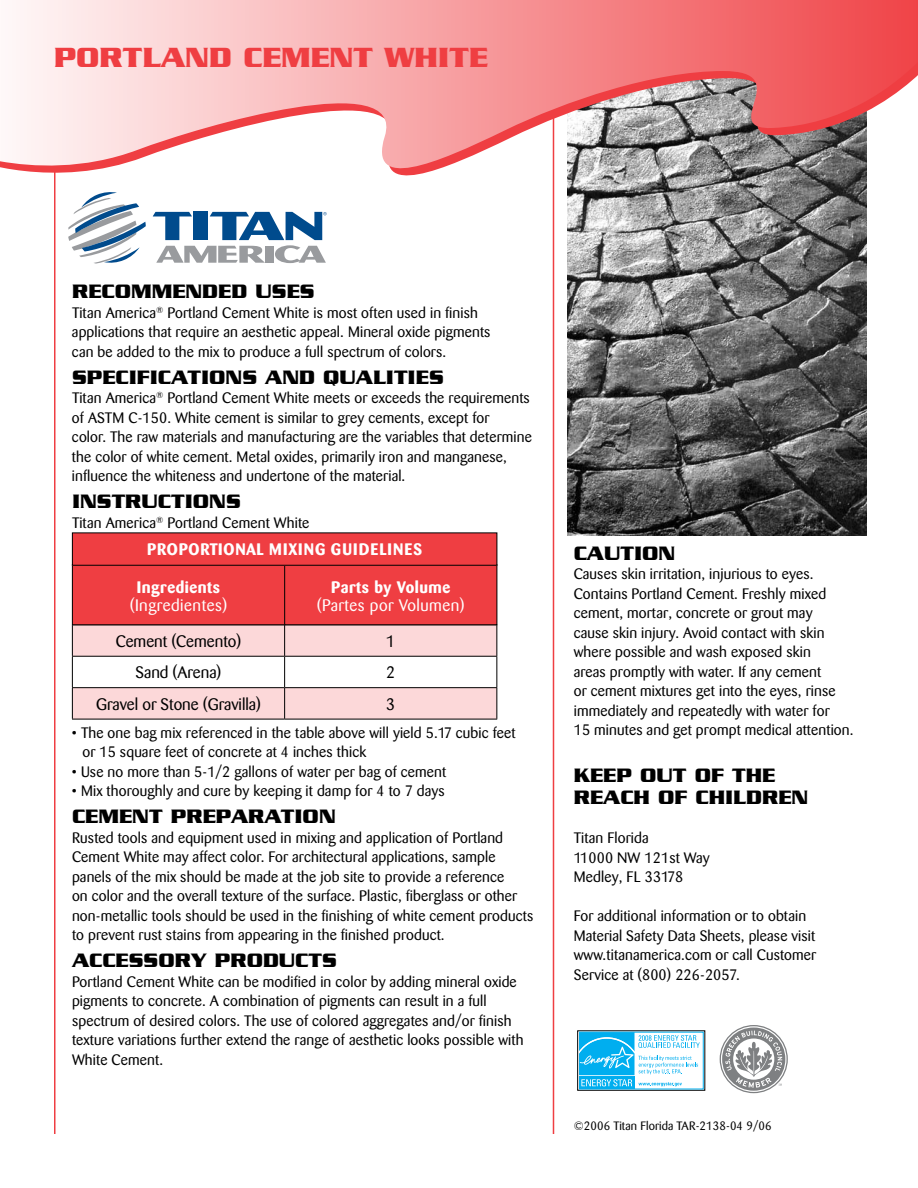
<style>
.page{position:relative;width:918px;height:1188px;background:#fff}
.page>*{position:absolute;margin:0;border:0;box-sizing:border-box;transform-origin:0 0}
.t1{font:700 30px "Serpentine";color:#ef3e42}
.t2{font:700 21px/22.5px "Serpentine";color:#000}
.t3{font:16.5px "Barmeno";color:#000}
.t4{font:700 16.5px "Barmeno";letter-spacing:.04em;color:#fff}
.t5{font:16.5px "Barmeno";letter-spacing:.03em;color:#fff}
.t6{font:15px/19.5px "Barmeno";letter-spacing:.01em;color:#000}
.t7{font:12px "Barmeno";letter-spacing:.01em;color:#000}
</style>
<div class="page">
<hr style="left:553px;top:111px;width:1px;height:1023px;background:#ef3e42">
<hr style="left:54px;top:111px;width:2px;height:1023px;background:#ef3e42">
<img style="left:567px;top:198px;width:300px;height:338px">
<svg style="left:55px;top:192px;width:812px;height:6px"></svg>
<svg style="left:0;top:0;width:918px;height:192px"></svg>
<svg style="left:68px;top:192px;width:78px;height:72px"></svg>
<svg style="left:153px;top:212px;width:174px;height:51px"></svg>
<svg style="left:720px;top:1025px;width:68px;height:68px"></svg>
<svg style="left:579px;top:1086px;width:56px;height:3px"></svg>
<svg style="left:579px;top:1032px;width:121px;height:54px"></svg>
<svg style="left:73px;top:625px;width:423px;height:94px"></svg>
<hr style="left:72px;top:625px;width:1px;height:31px;background:#000">
<hr style="left:284px;top:625px;width:1px;height:31px;background:#000">
<hr style="left:496px;top:625px;width:1px;height:31px;background:#000">
<hr style="left:72px;top:656px;width:213px;height:1px;background:#000">
<hr style="left:72px;top:657px;width:1px;height:30px;background:#000">
<hr style="left:285px;top:656px;width:212px;height:1px;background:#000">
<hr style="left:284px;top:657px;width:1px;height:30px;background:#000">
<hr style="left:496px;top:657px;width:1px;height:30px;background:#000">
<hr style="left:72px;top:687px;width:213px;height:1px;background:#000">
<hr style="left:72px;top:688px;width:1px;height:31px;background:#000">
<hr style="left:285px;top:687px;width:212px;height:1px;background:#000">
<hr style="left:284px;top:688px;width:1px;height:31px;background:#000">
<hr style="left:496px;top:688px;width:1px;height:31px;background:#000">
<hr style="left:72px;top:719px;width:213px;height:1px;background:#000">
<hr style="left:285px;top:719px;width:212px;height:1px;background:#000">
<div style="left:72px;top:565px;width:213px;height:60px;background:#ef3e42"></div>
<div style="left:285px;top:565px;width:212px;height:60px;background:#ef3e42"></div>
<div style="left:72px;top:533px;width:425px;height:32px;background:#ef3e42"></div>
<div style="left:72px;top:532px;width:425px;height:34px;border:1px solid #000"></div>
<h1 class="t1" style="left:54px;top:40px;width:46px">PORTLAND</h1>
<h1 class="t1" style="left:243px;top:40px;width:42px">CEMENT</h1>
<h1 class="t1" style="left:385px;top:40px;width:86px">WHITE</h1>
<h2 class="t2" style="left:72px;top:280px;width:244px">RECOMMENDED USES</h2>
<p class="t6" style="left:72px;top:303px;width:420px">Titan America<sup>®</sup> Portland Cement White is most often used in finish applications that require an aesthetic appeal. Mineral oxide pigments can be added to the mix to produce a full spectrum of colors.</p>
<h2 class="t2" style="left:72px;top:365px;width:373px">SPECIFICATIONS AND QUALITIES</h2>
<p class="t6" style="left:72px;top:388px;width:462px">Titan America<sup>®</sup> Portland Cement White meets or exceeds the requirements of ASTM C-150. White cement is similar to grey cements, except for<br>color. The raw materials and manufacturing are the variables that determine the color of white cement. Metal oxides, primarily iron and manganese, influence the whiteness and undertone of the material.</p>
<h2 class="t2" style="left:72px;top:490px;width:170px">INSTRUCTIONS</h2>
<p class="t6" style="left:72px;top:513px;width:239px">Titan America<sup>®</sup> Portland Cement White</p>
<p class="t4" style="left:147px;top:540px;width:276px">PROPORTIONAL MIXING GUIDELINES</p>
<p class="t4" style="left:137px;top:577px;width:85px">INGREDIENTS</p>
<p class="t5" style="left:130px;top:596px;width:99px">(Ingredientes)</p>
<p class="t4" style="left:331px;top:577px;width:120px">PARTS BY VOLUME</p>
<p class="t5" style="left:317px;top:596px;width:149px">(Partes por Volumen)</p>
<p class="t3" style="left:116px;top:631px;width:127px">Cement (Cemento)</p>
<p class="t3" style="left:386px;top:631px;width:10px">1</p>
<p class="t3" style="left:136px;top:663px;width:87px">Sand (Arena)</p>
<p class="t3" style="left:386px;top:663px;width:10px">2</p>
<p class="t3" style="left:96px;top:694px;width:166px">Gravel or Stone (Gravilla)</p>
<p class="t3" style="left:386px;top:694px;width:10px">3</p>
<p class="t6" style="left:82px;top:723px;width:435px;text-indent:-10px">• The one bag mix referenced in the table above will yield 5.17 cubic feet or 15 square feet of concrete at 4 inches thick</p>
<p class="t6" style="left:72px;top:762px;width:376px">• Use no more than 5-1/2 gallons of water per bag of cement</p>
<p class="t6" style="left:72px;top:781px;width:374px">• Mix thoroughly and cure by keeping it damp for 4 to 7 days</p>
<h2 class="t2" style="left:72px;top:805px;width:265px">CEMENT PREPARATION</h2>
<p class="t6" style="left:72px;top:828px;width:463px">Rusted tools and equipment used in mixing and application of Portland Cement White may affect color. For architectural applications, sample panels of the mix should be made at the job site to provide a reference<br>on color and the overall texture of the surface. Plastic, fiberglass or other non-metallic tools should be used in the finishing of white cement products to prevent rust stains from appearing in the finished product.</p>
<h2 class="t2" style="left:72px;top:949px;width:266px">ACCESSORY PRODUCTS</h2>
<p class="t6" style="left:72px;top:972px;width:453px">Portland Cement White can be modified in color by adding mineral oxide pigments to concrete. A combination of pigments can result in a full spectrum of desired colors. The use of colored aggregates and/or finish texture variations further extend the range of aesthetic looks possible with White Cement.</p>
<h2 class="t2" style="left:574px;top:542px;width:103px">CAUTION</h2>
<p class="t6" style="left:574px;top:565px;width:281px">Causes skin irritation, injurious to eyes.<br>Contains Portland Cement. Freshly mixed cement, mortar, concrete or grout may<br>cause skin injury. Avoid contact with skin where possible and wash exposed skin<br>areas promptly with water. If any cement<br>or cement mixtures get into the eyes, rinse immediately and repeatedly with water for<br>15 minutes and get prompt medical attention.</p>
<h2 class="t2" style="left:574px;top:764px;width:236px">KEEP OUT OF THE<br>REACH OF CHI LDREN</h2>
<p class="t6" style="left:574px;top:829px;width:138px">Titan Florida<br>11000 NW 121st Way<br>Medley, FL 33178</p>
<p class="t6" style="left:574px;top:907px;width:244px">For additional information or to obtain Material Safety Data Sheets, please visit www.titanamerica.com or call Customer Service at (800) 226-2057.</p>
<p class="t7" style="left:574px;top:1118px;width:199px">©2006 Titan Florida TAR-2138-04 9/06</p>
</div>
